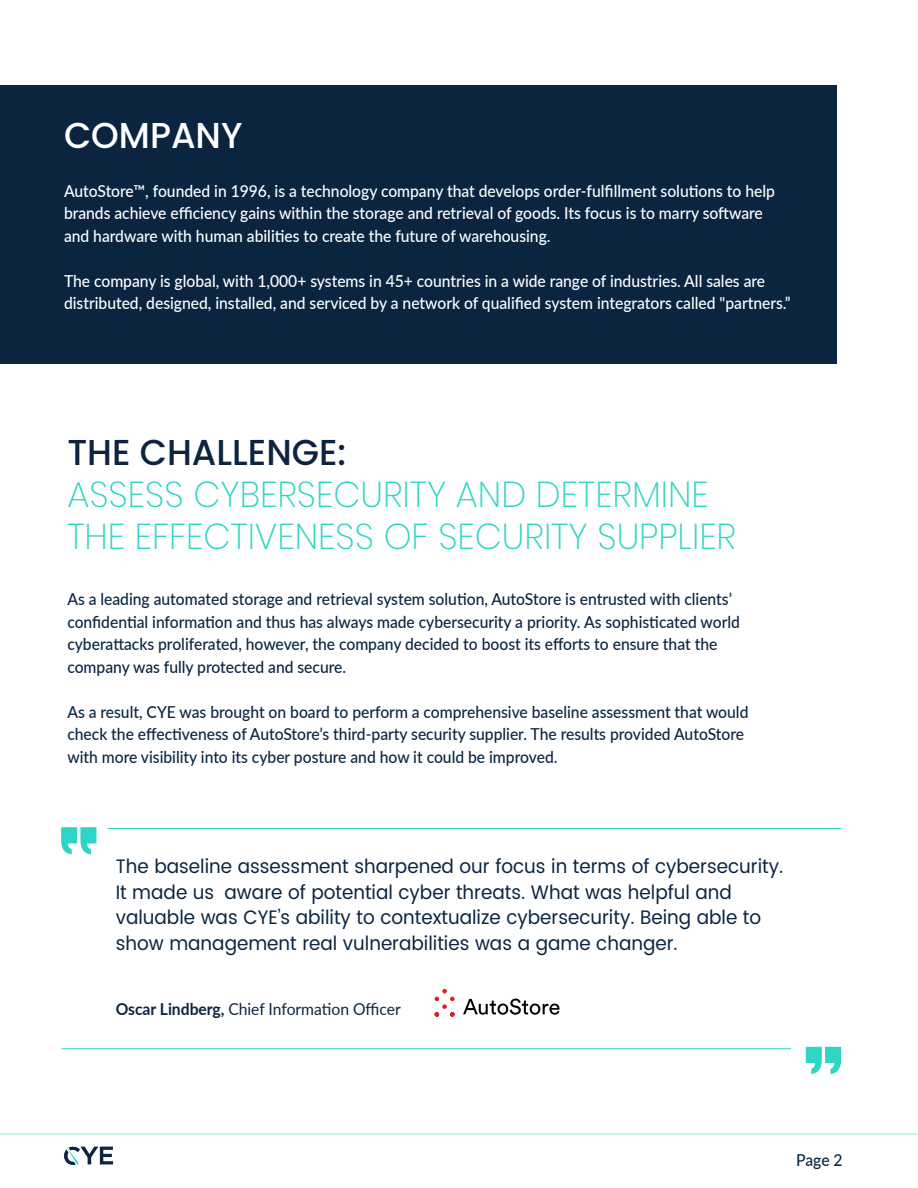
<style>
.page{position:relative;width:918px;height:1188px;background:#fff}
.page>*{position:absolute;margin:0;border:0;box-sizing:border-box;transform-origin:0 0}
.t1{font:200 36px/42px "Poppins";color:#2dd5c4}
.t2{font:500 36px "Poppins";color:#0d2441}
.t3{font:500 36px "Poppins";color:#fff}
.t4{font:19.5px/25.5px "Poppins";color:#0b2541;scale:.95 1}
.t5{font:500 16.5px/22.5px "Lato";color:#0b2541;scale:.95 1}
.t6{font:500 16.5px/22.5px "Lato";color:#fff;scale:.95 1}
.t7{font:16.5px "Lato";color:#0b2541;scale:.95 1}
.s1{font-weight:700}
</style>
<div class="page">
<div style="left:0;top:85px;width:837px;height:278px;background:#0b2541"></div>
<svg style="left:64px;top:1146px;width:49px;height:19px"></svg>
<hr style="left:0;top:1134px;width:918px;height:1px;background:#20d0be">
<hr style="left:107px;top:828px;width:734px;height:1px;background:#2dd5c4">
<svg style="left:61px;top:827px;width:35px;height:27px"></svg>
<hr style="left:62px;top:1048px;width:729px;height:1px;background:#2dd5c4">
<svg style="left:806px;top:1047px;width:35px;height:27px"></svg>
<svg style="left:463px;top:999px;width:97px;height:16px"></svg>
<svg style="left:435px;top:989px;width:20px;height:28px"></svg>
<h1 class="t3" style="left:64px;top:115px;width:180px">COMPANY</h1>
<p class="t6" style="left:64px;top:179px;width:750px">AutoStore™, founded in 1996, is a technology company that develops order-fulfillment solutions to help brands achieve efficiency gains within the storage and retrieval of goods. Its focus is to marry software and hardware with human abilities to create the future of warehousing.</p>
<p class="t6" style="left:64px;top:269px;width:766px">The company is global, with 1,000+ systems in 45+ countries in a wide range of industries. All sales are distributed, designed, installed, and serviced by a network of qualified system integrators called "partners.”</p>
<h1 class="t2" style="left:67px;top:432px;width:280px">THE CHALLENGE:</h1>
<h1 class="t1" style="left:67px;top:474px;width:670px">ASSESS CYBERSECURITY AND DETERMINE<br>THE EFFECTIVENESS OF SECURITY SUPPLIER</h1>
<p class="t5" style="left:67px;top:587px;width:709px">As a leading automated storage and retrieval system solution, AutoStore is entrusted with clients’ confidential information and thus has always made cybersecurity a priority. As sophisticated world cyberattacks proliferated, however, the company decided to boost its efforts to ensure that the company was fully protected and secure.</p>
<p class="t5" style="left:67px;top:700px;width:718px">As a result, CYE was brought on board to perform a comprehensive baseline assessment that would check the effectiveness of AutoStore’s third-party security supplier. The results provided AutoStore with more visibility into its cyber posture and how it could be improved.</p>
<p class="t4" style="left:116px;top:854px;width:704px">The baseline assessment sharpened our focus in terms of cybersecurity.<br>It made us aware of potential cyber threats. What was helpful and valuable was CYE’s ability to contextualize cybersecurity. Being able to show management real vulnerabilities was a game changer.</p>
<p class="t7" style="left:116px;top:998px;width:302px"><span class="s1">Oscar Lindberg,</span> Chief Information Officer</p>
<p class="t5" style="left:796px;top:1148px;width:50px">Page 2</p>
</div>
